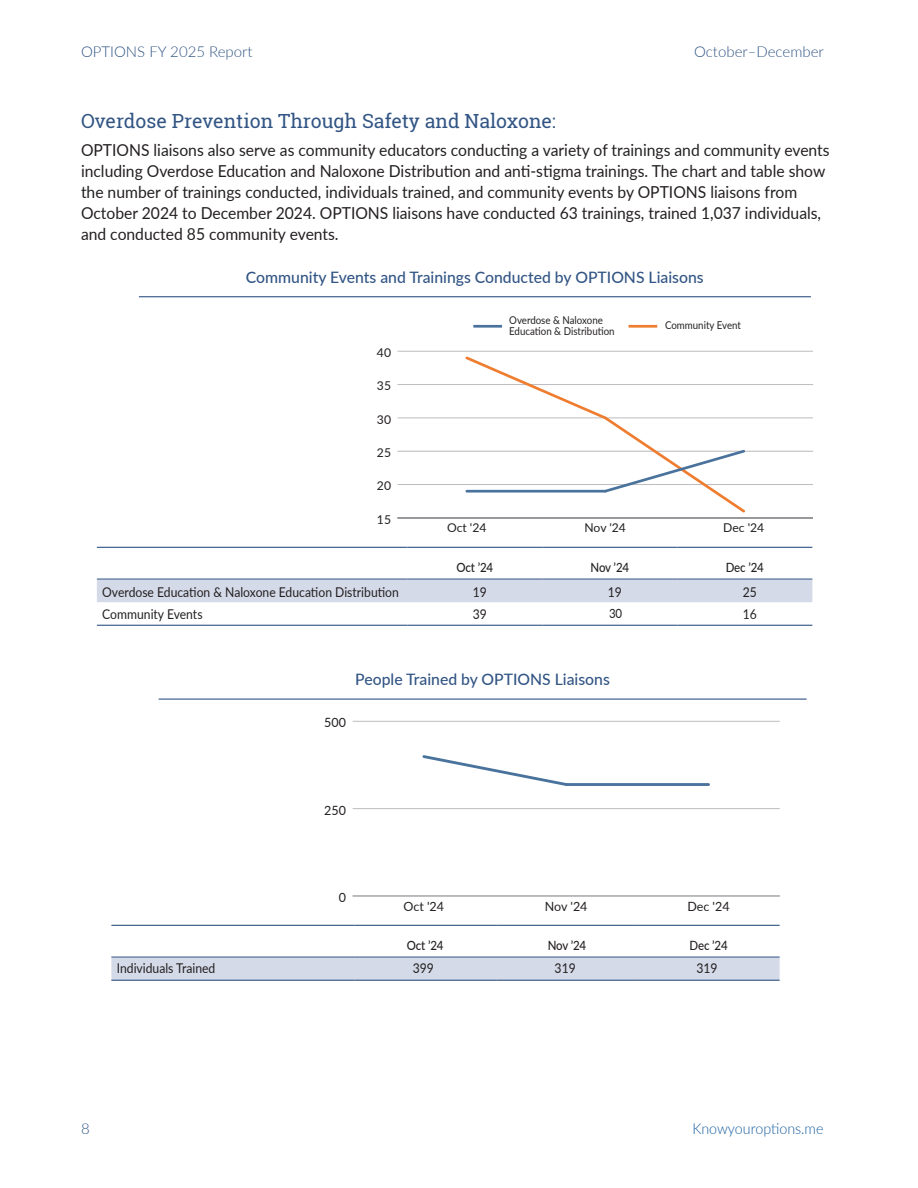
<style>
.page{position:relative;width:918px;height:1188px;background:#fff}
.page>*{position:absolute;margin:0;border:0;box-sizing:border-box;transform-origin:0 0}
.Subhead_1{font:19.5px "Roboto Slab";color:#325584}
.body_text{font:16.5px/21px "Lato";color:#231f20;scale:.95 1}
.t1{font:500 15.75px "Lato";color:#325584}
.t2{font:300 15px "Lato";color:#325584}
.t3{font:300 15px "Lato";color:#175d9e;scale:.95 1}
.Table_text{font:13.5px "Lato";color:#231f20;scale:.9 1}
.Smaller_tbl_hdr{font:500 12.75px "Lato";letter-spacing:-.01em;color:#231f20;scale:.9 1}
.t4{font:12.75px "Lato";color:#231f20}
.t5{font:12.75px "Lato";color:#231f20;scale:.9 1}
.t6{font:12.15px "Lato";color:#231f20}
.t7{font:10.8px/10.8px "Lato";color:#231f20;scale:.9 1}
</style>
<div class="page">
<hr style="left:139px;top:296px;width:672px;height:1px;background:#325584">
<div style="left:97px;top:580px;width:715px;height:22px;background:#d4dae8"></div>
<hr style="left:97px;top:547px;width:310px;height:1px;background:#325584">
<hr style="left:97px;top:579px;width:310px;height:1px;background:#325584">
<hr style="left:97px;top:625px;width:310px;height:1px;background:#325584">
<hr style="left:407px;top:625px;width:135px;height:1px;background:#325584">
<hr style="left:542px;top:625px;width:135px;height:1px;background:#325584">
<hr style="left:677px;top:625px;width:135px;height:1px;background:#325584">
<hr style="left:407px;top:547px;width:135px;height:1px;background:#325584">
<hr style="left:542px;top:547px;width:135px;height:1px;background:#325584">
<hr style="left:677px;top:547px;width:135px;height:1px;background:#325584">
<hr style="left:407px;top:579px;width:135px;height:1px;background:#325584">
<hr style="left:542px;top:579px;width:135px;height:1px;background:#325584">
<hr style="left:677px;top:579px;width:135px;height:1px;background:#325584">
<hr style="left:398px;top:517px;width:415px;height:2px;background:#a8a9ad">
<hr style="left:398px;top:484px;width:415px;height:1px;background:#bcbdc0">
<hr style="left:398px;top:451px;width:415px;height:1px;background:#bcbdc0">
<hr style="left:398px;top:418px;width:415px;height:1px;background:#bcbdc0">
<hr style="left:398px;top:384px;width:415px;height:1px;background:#bcbdc0">
<hr style="left:398px;top:351px;width:415px;height:1px;background:#bcbdc0">
<svg style="left:463px;top:356px;width:285px;height:157px"></svg>
<hr style="left:475px;top:325px;width:26px;height:3px;background:#49729c">
<hr style="left:630px;top:325px;width:26px;height:3px;background:#ee7d2f">
<div style="left:111px;top:958px;width:669px;height:22px;background:#d4dae8"></div>
<hr style="left:111px;top:925px;width:243px;height:1px;background:#325584">
<hr style="left:111px;top:957px;width:243px;height:1px;background:#325584">
<hr style="left:354px;top:925px;width:142px;height:1px;background:#325584">
<hr style="left:496px;top:925px;width:142px;height:1px;background:#325584">
<hr style="left:638px;top:925px;width:142px;height:1px;background:#325584">
<hr style="left:354px;top:957px;width:142px;height:1px;background:#325584">
<hr style="left:496px;top:957px;width:142px;height:1px;background:#325584">
<hr style="left:638px;top:957px;width:142px;height:1px;background:#325584">
<hr style="left:111px;top:980px;width:243px;height:1px;background:#325584">
<hr style="left:354px;top:980px;width:142px;height:1px;background:#325584">
<hr style="left:496px;top:980px;width:142px;height:1px;background:#325584">
<hr style="left:638px;top:980px;width:142px;height:1px;background:#325584">
<hr style="left:159px;top:699px;width:648px;height:1px;background:#325584">
<hr style="left:353px;top:895px;width:427px;height:1px;background:#a8a9ad">
<hr style="left:353px;top:808px;width:427px;height:1px;background:#bcbdc0">
<hr style="left:353px;top:721px;width:427px;height:1px;background:#bcbdc0">
<svg style="left:422px;top:755px;width:144px;height:31px"></svg>
<hr style="left:566px;top:783px;width:143px;height:3px;background:#49729c">
<p class="t2" style="left:81px;top:41px;width:173px">OPTIONS FY 2025 Report</p>
<p class="t2" style="left:694px;top:41px;width:131px">October–December</p>
<h2 class="Subhead_1" style="left:81px;top:108px;width:476px">Overdose Prevention Through Safety and Naloxone:</h2>
<p class="body_text" style="left:81px;top:139px;width:790px">OPTIONS liaisons also serve as community educators conducting a variety of trainings and community events including Overdose Education and Naloxone Distribution and anti-stigma trainings. The chart and table show the number of trainings conducted, individuals trained, and community events by OPTIONS liaisons from October 2024 to December 2024. OPTIONS liaisons have conducted 63 trainings, trained 1,037 individuals, and conducted 85 community events.</p>
<p class="t1" style="left:246px;top:266px;width:459px">Community Events and Trainings Conducted by OPTIONS Liaisons</p>
<p class="t6" style="left:377px;top:344px;width:16px">40</p>
<p class="t6" style="left:377px;top:377px;width:16px">35</p>
<p class="t6" style="left:377px;top:411px;width:16px">30</p>
<p class="t6" style="left:377px;top:444px;width:16px">25</p>
<p class="t6" style="left:377px;top:477px;width:16px">20</p>
<p class="t6" style="left:377px;top:511px;width:16px">15</p>
<p class="t7" style="left:509px;top:314px;width:119px">Overdose &amp; Naloxone<br>Education &amp; Distribution</p>
<p class="t7" style="left:665px;top:320px;width:86px">Community Event</p>
<p class="t6" style="left:447px;top:519px;width:41px">Oct '24</p>
<p class="t6" style="left:585px;top:519px;width:43px">Nov '24</p>
<p class="t6" style="left:723px;top:519px;width:43px">Dec '24</p>
<p class="Smaller_tbl_hdr" style="left:457px;top:558px;width:42px">Oct ’24</p>
<p class="Smaller_tbl_hdr" style="left:591px;top:558px;width:44px">Nov ’24</p>
<p class="Smaller_tbl_hdr" style="left:726px;top:558px;width:44px">Dec ’24</p>
<p class="Table_text" style="left:102px;top:582px;width:331px">Overdose Education &amp; Naloxone Education Distribution</p>
<p class="Table_text" style="left:473px;top:582px;width:17px">19</p>
<p class="Table_text" style="left:608px;top:582px;width:17px">19</p>
<p class="Table_text" style="left:743px;top:582px;width:17px">25</p>
<p class="Table_text" style="left:102px;top:604px;width:113px">Community Events</p>
<p class="Table_text" style="left:473px;top:604px;width:17px">39</p>
<p class="t5" style="left:609px;top:604px;width:16px">30</p>
<p class="Table_text" style="left:743px;top:604px;width:17px">16</p>
<p class="t1" style="left:355px;top:668px;width:256px">People Trained by OPTIONS Liaisons</p>
<p class="t4" style="left:324px;top:714px;width:23px">500</p>
<p class="t4" style="left:324px;top:801px;width:23px">250</p>
<p class="t4" style="left:339px;top:888px;width:9px">0</p>
<p class="t4" style="left:404px;top:897px;width:42px">Oct '24</p>
<p class="t4" style="left:545px;top:897px;width:44px">Nov '24</p>
<p class="t4" style="left:687px;top:897px;width:44px">Dec '24</p>
<p class="Smaller_tbl_hdr" style="left:407px;top:936px;width:42px">Oct ’24</p>
<p class="Smaller_tbl_hdr" style="left:548px;top:936px;width:44px">Nov ’24</p>
<p class="Smaller_tbl_hdr" style="left:690px;top:936px;width:44px">Dec ’24</p>
<p class="Table_text" style="left:117px;top:959px;width:111px">Individuals Trained</p>
<p class="Table_text" style="left:413px;top:959px;width:25px">399</p>
<p class="Table_text" style="left:555px;top:959px;width:25px">319</p>
<p class="Table_text" style="left:696px;top:959px;width:25px">319</p>
<p class="t2" style="left:81px;top:1118px;width:10px">8</p>
<p class="t3" style="left:692px;top:1118px;width:140px">Knowyouroptions.me</p>
</div>
